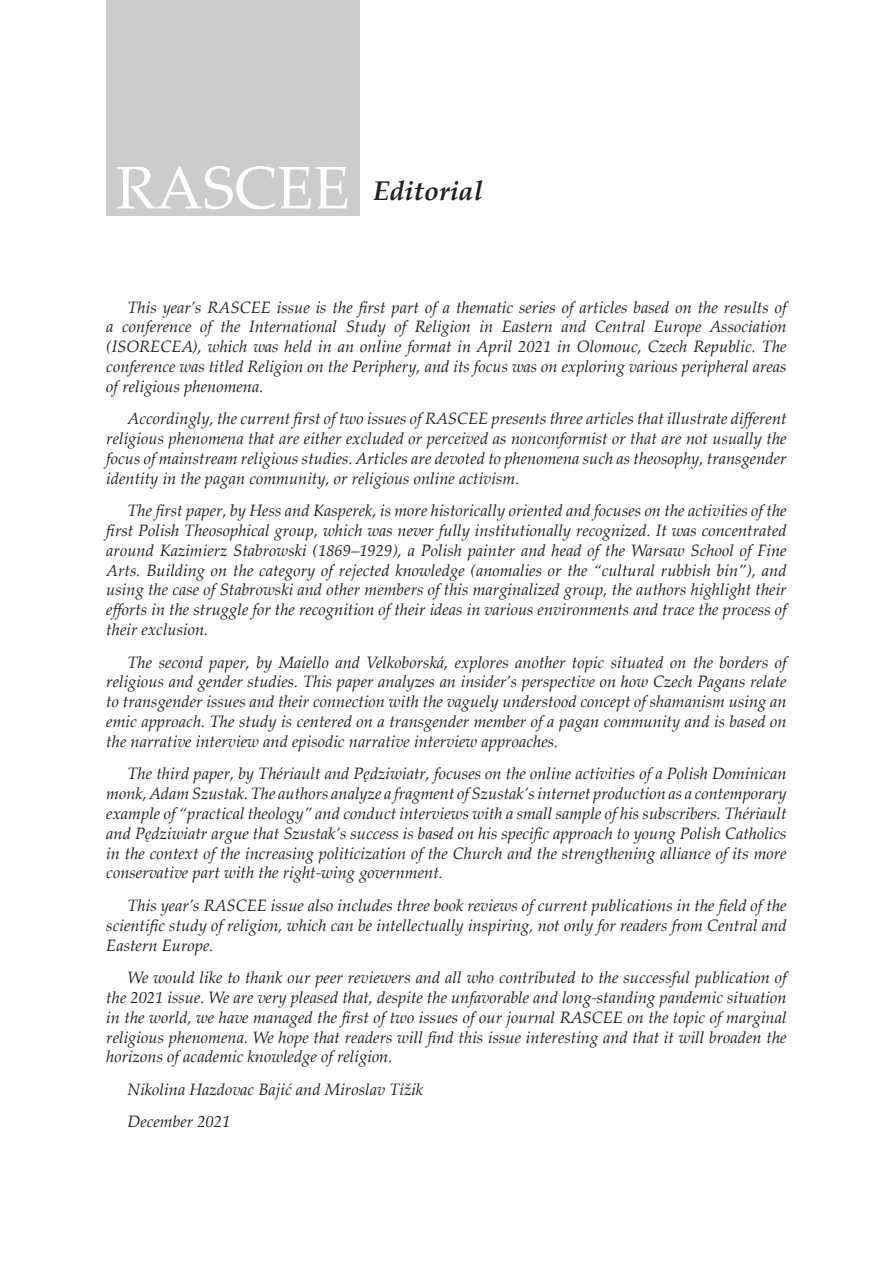
<style>
.page{position:relative;width:893px;height:1263px;background:#fff}
.page>*{position:absolute;margin:0;border:0;box-sizing:border-box;transform-origin:0 0}
.t1{font:60px "Palatino Linotype";color:#fff}
.t2{font:italic 700 27px "Palatino Linotype";color:#231f20}
.t3{font:italic 16.5px/19.8px "Palatino Linotype";color:#231f20;text-align:justify}
</style>
<div class="page">
<div style="left:106px;top:0;width:254px;height:215px;background:#cbccce"></div>
<h1 class="t1" style="left:116px;top:145px;width:236px">RASCEE</h1>
<h2 class="t2" style="left:373px;top:172px;width:111px">Editorial</h2>
<p class="t3" style="left:106px;top:296px;width:682px;text-indent:21px">This year’s RASCEE issue is the first part of a thematic series of articles based on the results of a conference of the International Study of Religion in Eastern and Central Europe Association (ISORECEA), which was held in an online format in April 2021 in Olomouc, Czech Republic. The conference was titled Religion on the Periphery, and its focus was on exploring various peripheral areas of religious phenomena.</p>
<p class="t3" style="left:106px;top:408px;width:682px;text-indent:21px">Accordingly, the current first of two issues of RASCEE presents three articles that illustrate different religious phenomena that are either excluded or perceived as nonconformist or that are not usually the focus of mainstream religious studies. Articles are devoted to phenomena such as theosophy, transgender identity in the pagan community, or religious online activism.</p>
<p class="t3" style="left:106px;top:500px;width:682px;text-indent:21px">The first paper, by Hess and Kasperek, is more historically oriented and focuses on the activities of the first Polish Theosophical group, which was never fully institutionally recognized. It was concentrated around Kazimierz Stabrowski (1869–1929), a Polish painter and head of the Warsaw School of Fine Arts. Building on the category of rejected knowledge (anomalies or the “cultural rubbish bin”), and using the case of Stabrowski and other members of this marginalized group, the authors highlight their efforts in the struggle for the recognition of their ideas in various environments and trace the process of their exclusion.</p>
<p class="t3" style="left:106px;top:651px;width:682px;text-indent:21px">The second paper, by Maiello and Velkoborská, explores another topic situated on the borders of religious and gender studies. This paper analyzes an insider’s perspective on how Czech Pagans relate to transgender issues and their connection with the vaguely understood concept of shamanism using an emic approach. The study is centered on a transgender member of a pagan community and is based on the narrative interview and episodic narrative interview approaches.</p>
<p class="t3" style="left:106px;top:763px;width:682px;text-indent:21px">The third paper, by Thériault and Pędziwiatr, focuses on the online activities of a Polish Dominican monk, Adam Szustak. The authors analyze a fragment of Szustak’s internet production as a contemporary example of “practical theology” and conduct interviews with a small sample of his subscribers. Thériault and Pędziwiatr argue that Szustak’s success is based on his specific approach to young Polish Catholics in the context of the increasing politicization of the Church and the strengthening alliance of its more conservative part with the right-wing government.</p>
<p class="t3" style="left:106px;top:895px;width:682px;text-indent:21px">This year’s RASCEE issue also includes three book reviews of current publications in the field of the scientific study of religion, which can be intellectually inspiring, not only for readers from Central and Eastern Europe.</p>
<p class="t3" style="left:106px;top:967px;width:682px;text-indent:21px">We would like to thank our peer reviewers and all who contributed to the successful publication of the 2021 issue. We are very pleased that, despite the unfavorable and long-standing pandemic situation in the world, we have managed the first of two issues of our journal RASCEE on the topic of marginal religious phenomena. We hope that readers will find this issue interesting and that it will broaden the horizons of academic knowledge of religion.</p>
<p class="t3" style="left:128px;top:1072px;width:297px;line-height:32.5px">Nikolina Hazdovac Bajić and Miroslav Tížik<br>December 2021</p>
</div>
